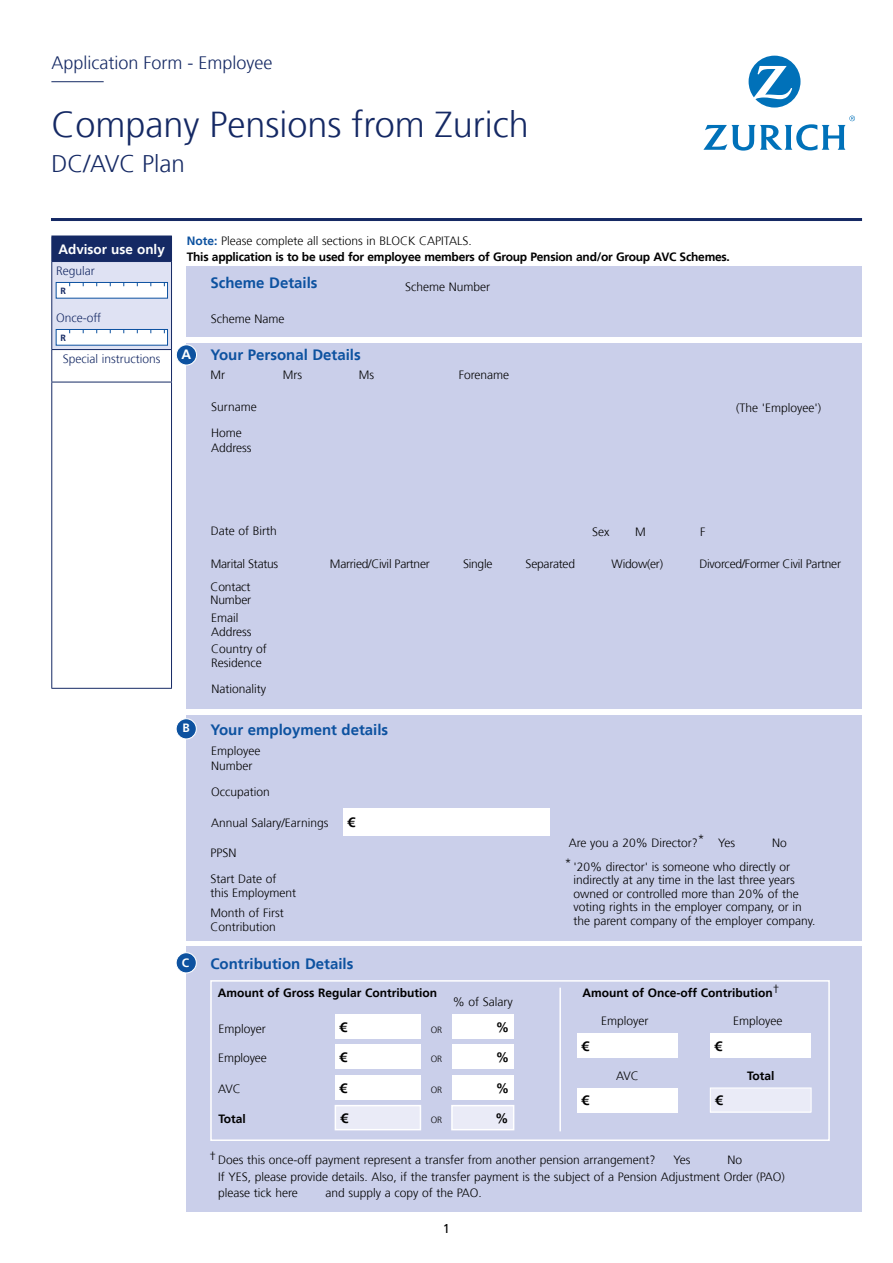
<style>
.page{position:relative;width:893px;height:1263px;background:#fff}
.page>*{position:absolute;margin:0;border:0;box-sizing:border-box;transform-origin:0 0}
.t1{font:300 36px "Frutiger";color:#152964}
.t2{font:300 24px "Frutiger";color:#152964}
.t3{font:300 18px "Frutiger";color:#152964}
.t4{font:700 15px "Frutiger";color:#0d52a0}
.t5{font:700 13.5px "Frutiger";color:#fff}
.t6{font:700 13.5px "Frutiger";color:#000}
.t7{font:12.75px "Frutiger";color:#000}
.t8{font:300 12px/14.4px "Frutiger";color:#000}
.t9{font:700 12px/16.5px "Frutiger";letter-spacing:-.02em;color:#000}
.t10{font:300 12px "Frutiger";letter-spacing:-.02em;color:#000}
.t11{font:700 12px "Frutiger";color:#000}
.t12{font:300 12px "Frutiger";color:#152964}
.t13{font:700 12px "Frutiger";color:#fff}
.t14{font:300 9px "Frutiger";color:#000}
.t15{font:700 9px "Frutiger";color:#152964}
.s1{color:#0d52a0}
.s2{font-weight:300}
</style>
<div class="page">
<div style="left:186px;top:344px;width:676px;height:365px;background:#cacfea"></div>
<div style="left:176px;top:345px;width:21px;height:20px;background:#0d52a0;border-radius:50%"></div>
<div style="left:176px;top:344px;width:21px;height:22px;border:1px solid #fff;border-radius:50%"></div>
<div style="left:186px;top:947px;width:676px;height:265px;background:#cacfea"></div>
<div style="left:577px;top:1088px;width:101px;height:24px;background:#fff"></div>
<div style="left:710px;top:1088px;width:101px;height:24px;background:#eaebf7"></div>
<div style="left:710px;top:1087px;width:102px;height:25px;border:1px solid #fff"></div>
<div style="left:176px;top:953px;width:20px;height:20px;background:#0d52a0;border-radius:50%"></div>
<div style="left:176px;top:952px;width:21px;height:21px;border:1px solid #fff;border-radius:50%"></div>
<div style="left:210px;top:980px;width:620px;height:161px;border:2px solid #fff"></div>
<div style="left:452px;top:1015px;width:62px;height:24px;background:#fff"></div>
<div style="left:452px;top:1105px;width:62px;height:25px;background:#eaebf7"></div>
<div style="left:451px;top:1105px;width:63px;height:25px;border:2px solid #fff"></div>
<div style="left:452px;top:1045px;width:62px;height:24px;background:#fff"></div>
<div style="left:452px;top:1075px;width:62px;height:25px;background:#fff"></div>
<div style="left:335px;top:1015px;width:85px;height:24px;background:#fff"></div>
<div style="left:335px;top:1045px;width:85px;height:24px;background:#fff"></div>
<div style="left:335px;top:1075px;width:85px;height:25px;background:#fff"></div>
<div style="left:335px;top:1105px;width:85px;height:25px;background:#eaebf7"></div>
<div style="left:335px;top:1105px;width:86px;height:25px;border:2px solid #fff"></div>
<hr style="left:559px;top:988px;width:2px;height:143px;background:#fff">
<div style="left:577px;top:1033px;width:101px;height:24px;background:#fff"></div>
<div style="left:710px;top:1033px;width:101px;height:24px;background:#fff"></div>
<div style="left:186px;top:267px;width:676px;height:70px;background:#cacfea"></div>
<div style="left:186px;top:715px;width:676px;height:225px;background:#cacfea"></div>
<div style="left:176px;top:719px;width:20px;height:20px;background:#0d52a0;border-radius:50%"></div>
<div style="left:176px;top:718px;width:21px;height:21px;border:1px solid #fff;border-radius:50%"></div>
<div style="left:343px;top:808px;width:207px;height:28px;background:#fff"></div>
<svg style="left:749px;top:56px;width:51px;height:52px"></svg>
<svg style="left:703px;top:116px;width:152px;height:34px"></svg>
<hr style="left:51px;top:218px;width:811px;height:3px;background:#152964">
<hr style="left:51px;top:81px;width:53px;height:1px;background:#152964">
<div style="left:52px;top:236px;width:120px;height:25px;background:#152964"></div>
<div style="left:52px;top:261px;width:120px;height:89px;background:#dfe2f3"></div>
<svg style="left:51px;top:236px;width:1px;height:25px"></svg>
<hr style="left:51px;top:261px;width:121px;height:1px;background:#152964">
<hr style="left:51px;top:262px;width:1px;height:87px;background:#152964">
<hr style="left:171px;top:262px;width:1px;height:87px;background:#152964">
<hr style="left:51px;top:349px;width:121px;height:1px;background:#152964">
<hr style="left:51px;top:350px;width:1px;height:32px;background:#152964">
<hr style="left:171px;top:350px;width:1px;height:32px;background:#152964">
<hr style="left:51px;top:382px;width:121px;height:1px;background:#152964">
<hr style="left:51px;top:382px;width:1px;height:306px;background:#152964">
<hr style="left:171px;top:382px;width:1px;height:306px;background:#152964">
<hr style="left:51px;top:688px;width:121px;height:1px;background:#152964">
<div style="left:56px;top:282px;width:112px;height:16px;background:#fff;border:1px solid #0d52a0"></div>
<div style="left:56px;top:329px;width:112px;height:16px;background:#fff;border:1px solid #0d52a0"></div>
<h3 class="t3" style="left:51px;top:52px;width:223px">Application Form - Employee</h3>
<h1 class="t1" style="left:51px;top:104px;width:479px">Company Pensions from Zurich</h1>
<h2 class="t2" style="left:51px;top:150px;width:135px">DC/AVC Plan</h2>
<p class="t5" style="left:58px;top:241px;width:108px">Advisor use only</p>
<p class="t12" style="left:56px;top:264px;width:40px">Regular</p>
<p class="t15" style="left:60px;top:286px;width:7px">R</p>
<p class="t12" style="left:56px;top:311px;width:47px">Once-off</p>
<p class="t15" style="left:60px;top:333px;width:7px">R</p>
<p class="t12" style="left:63px;top:352px;width:99px">Special instructions</p>
<p class="t9" style="left:187px;top:232px;width:545px"><span class="s1">Note:</span> <span class="s2">Please complete all sections in BLOCK CAPITALS.<br></span>This application is to be used for employee members of Group Pension and/or Group AVC Schemes.</p>
<p class="t5" style="left:181px;top:346px;width:11px">A</p>
<p class="t4" style="left:210px;top:274px;width:109px">Scheme Details</p>
<p class="t8" style="left:211px;top:311px;width:75px">Scheme Name</p>
<p class="t4" style="left:210px;top:346px;width:152px">Your Personal Details</p>
<p class="t8" style="left:210px;top:367px;width:16px">Mr</p>
<p class="t8" style="left:283px;top:367px;width:21px">Mrs</p>
<p class="t8" style="left:359px;top:367px;width:17px">Ms</p>
<p class="t8" style="left:211px;top:400px;width:47px">Surname</p>
<p class="t8" style="left:211px;top:426px;width:42px">Home<br>Address</p>
<p class="t8" style="left:405px;top:279px;width:87px">Scheme Number</p>
<p class="t8" style="left:459px;top:368px;width:52px">Forename</p>
<p class="t8" style="left:736px;top:401px;width:87px">(The 'Employee')</p>
<p class="t8" style="left:211px;top:524px;width:68px">Date of Birth</p>
<p class="t8" style="left:592px;top:525px;width:19px">Sex</p>
<p class="t8" style="left:635px;top:525px;width:12px">M</p>
<p class="t8" style="left:700px;top:525px;width:7px">F</p>
<p class="t10" style="left:211px;top:557px;width:69px">Marital Status</p>
<p class="t10" style="left:330px;top:557px;width:101px">Married/Civil Partner</p>
<p class="t8" style="left:463px;top:557px;width:31px">Single</p>
<p class="t10" style="left:526px;top:557px;width:51px">Separated</p>
<p class="t8" style="left:611px;top:557px;width:53px">Widow(er)</p>
<p class="t10" style="left:699px;top:557px;width:143px">Divorced/Former Civil Partner</p>
<p class="t8" style="left:210px;top:580px;width:42px;line-height:13.5px">Contact<br>Number</p>
<p class="t8" style="left:211px;top:611px;width:42px">Email<br>Address</p>
<p class="t8" style="left:211px;top:642px;width:57px">Country of<br>Residence</p>
<p class="t8" style="left:211px;top:682px;width:56px">Nationality</p>
<p class="t8" style="left:202px;top:642px;width:73px">Email Address</p>
<p class="t13" style="left:183px;top:721px;width:9px">B</p>
<p class="t4" style="left:210px;top:721px;width:179px">Your employment details</p>
<p class="t13" style="left:182px;top:956px;width:9px">C</p>
<p class="t8" style="left:211px;top:744px;width:51px">Employee<br>Number</p>
<p class="t8" style="left:211px;top:785px;width:60px">Occupation</p>
<p class="t8" style="left:211px;top:816px;width:119px">Annual Salary/Earnings</p>
<p class="t6" style="left:347px;top:814px;width:9px">€</p>
<p class="t8" style="left:210px;top:845px;width:28px">PPSN</p>
<p class="t8" style="left:210px;top:872px;width:87px">Start Date of this Employment</p>
<p class="t8" style="left:210px;top:906px;width:75px">Month of First<br>Contribution</p>
<p class="t4" style="left:210px;top:955px;width:144px">Contribution Details</p>
<p class="t11" style="left:218px;top:986px;width:221px">Amount of Gross Regular Contribution</p>
<p class="t6" style="left:340px;top:1019px;width:9px">€</p>
<p class="t6" style="left:340px;top:1049px;width:9px">€</p>
<p class="t6" style="left:340px;top:1080px;width:9px">€</p>
<p class="t6" style="left:340px;top:1110px;width:9px">€</p>
<p class="t8" style="left:218px;top:1021px;width:49px">Employer</p>
<p class="t14" style="left:431px;top:1024px;width:13px">OR</p>
<p class="t8" style="left:218px;top:1051px;width:50px">Employee</p>
<p class="t14" style="left:431px;top:1054px;width:13px">OR</p>
<p class="t8" style="left:218px;top:1081px;width:24px">AVC</p>
<p class="t14" style="left:431px;top:1084px;width:13px">OR</p>
<p class="t9" style="left:218px;top:1110px;width:29px">Total</p>
<p class="t14" style="left:431px;top:1114px;width:13px">OR</p>
<p class="t8" style="left:453px;top:994px;width:61px">% of Salary</p>
<p class="t6" style="left:496px;top:1019px;width:15px">%</p>
<p class="t6" style="left:496px;top:1049px;width:15px">%</p>
<p class="t6" style="left:496px;top:1080px;width:15px">%</p>
<p class="t6" style="left:495px;top:1111px;width:15px">%</p>
<p class="t8" style="left:569px;top:836px;width:137px">Are you a 20% Director?*</p>
<p class="t8" style="left:718px;top:836px;width:18px">Yes</p>
<p class="t8" style="left:772px;top:836px;width:16px">No</p>
<p class="t8" style="left:573px;top:860px;width:244px;line-height:13.5px;text-indent:-9px">* '20% director' is someone who directly or indirectly at any time in the last three years owned or controlled more than 20% of the voting rights in the employer company, or in the parent company of the employer company.</p>
<p class="t11" style="left:583px;top:986px;width:198px">Amount of Once-off Contribution<sup>†</sup></p>
<p class="t6" style="left:582px;top:1038px;width:9px">€</p>
<p class="t6" style="left:582px;top:1092px;width:9px">€</p>
<p class="t8" style="left:601px;top:1014px;width:49px">Employer</p>
<p class="t8" style="left:733px;top:1014px;width:51px">Employee</p>
<p class="t6" style="left:715px;top:1038px;width:9px">€</p>
<p class="t8" style="left:616px;top:1068px;width:24px">AVC</p>
<p class="t6" style="left:715px;top:1092px;width:9px">€</p>
<p class="t9" style="left:747px;top:1067px;width:29px">Total</p>
<p class="t8" style="left:218px;top:1152px;width:568px;line-height:16.5px;text-indent:-9px">†Does this once-off payment represent a transfer from another pension arrangement?<br>If YES, please provide details. Also, if the transfer payment is the subject of a Pension Adjustment Order (PAO) please tick here</p>
<p class="t8" style="left:673px;top:1152px;width:18px">Yes</p>
<p class="t8" style="left:727px;top:1152px;width:16px">No</p>
<p class="t8" style="left:325px;top:1186px;width:158px">and supply a copy of the PAO.</p>
<p class="t7" style="left:443px;top:1221px;width:9px">1</p>
</div>
